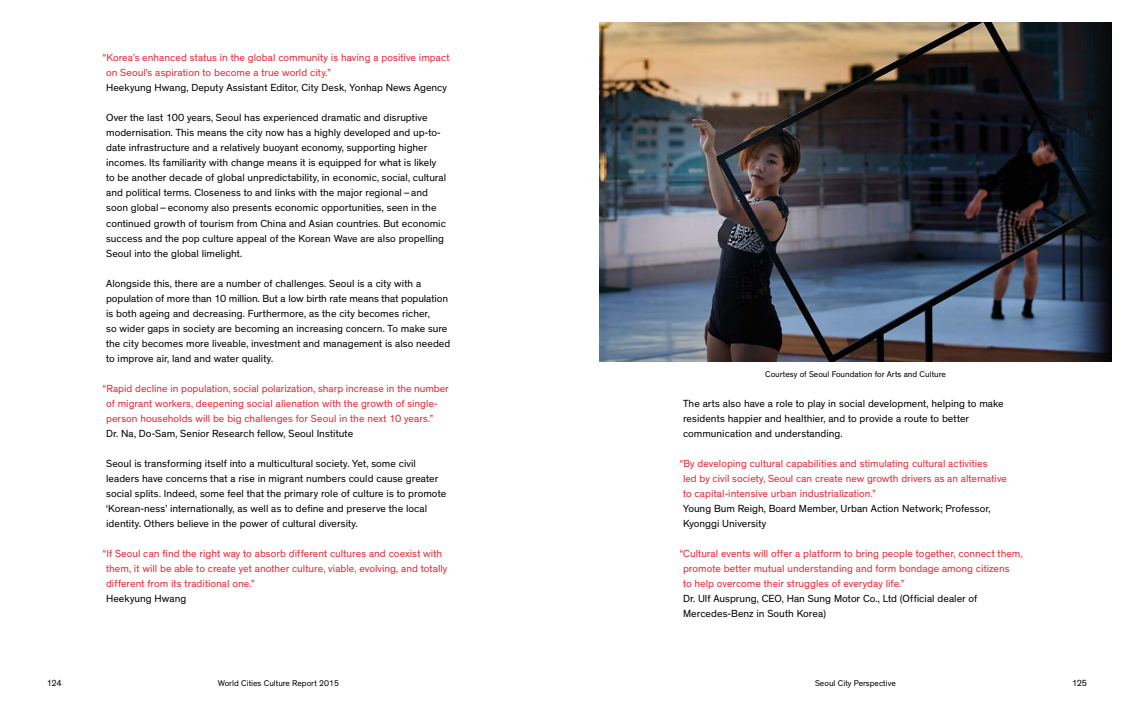
<style>
.page{position:relative;width:1134px;height:709px;background:#fff}
.page>*{position:absolute;margin:0;border:0;box-sizing:border-box;transform-origin:0 0}
.t1{font:10.5px/15px "Theinhardt";color:#000}
.t2{font:10.5px/15px "Theinhardt";color:#e62733}
.t3{font:9px "Theinhardt";letter-spacing:-.05em;color:#000}
.t4{font:8.5px "Theinhardt";color:#000}
</style>
<div class="page">
<img style="left:600px;top:23px;width:511px;height:338px">
<p class="t2" style="left:106px;top:51px;width:345px;text-indent:-3px">“Korea’s enhanced status in the global community is having a positive impact on Seoul’s aspiration to become a true world city.”</p>
<p class="t1" style="left:106px;top:81px;width:342px">Heekyung Hwang, Deputy Assistant Editor, City Desk, Yonhap News Agency</p>
<p class="t1" style="left:106px;top:111px;width:342px">Over the last 100 years, Seoul has experienced dramatic and disruptive modernisation. This means the city now has a highly developed and up-to&shy;date infrastructure and a relatively buoyant economy, supporting higher incomes. Its familiarity with change means it is equipped for what is likely to be another decade of global unpredictability, in economic, social, cultural and political terms. Closeness to and links with the major regional–and soon global–economy also presents economic opportunities, seen in the continued growth of tourism from China and Asian countries. But economic success and the pop culture appeal of the Korean Wave are also propelling Seoul into the global limelight.</p>
<p class="t1" style="left:106px;top:276px;width:346px">Alongside this, there are a number of challenges. Seoul is a city with a population of more than 10 million. But a low birth rate means that population is both ageing and decreasing. Furthermore, as the city becomes richer,<br>so wider gaps in society are becoming an increasing concern. To make sure the city becomes more liveable, investment and management is also needed to improve air, land and water quality.</p>
<p class="t2" style="left:106px;top:381px;width:344px;text-indent:-3px">“Rapid decline in population, social polarization, sharp increase in the number of migrant workers, deepening social alienation with the growth of single&shy;person households will be big challenges for Seoul in the next 10 years.”</p>
<p class="t1" style="left:106px;top:426px;width:249px">Dr. Na, Do-Sam, Senior Research fellow, Seoul Institute</p>
<p class="t1" style="left:106px;top:456px;width:342px">Seoul is transforming itself into a multicultural society. Yet, some civil leaders have concerns that a rise in migrant numbers could cause greater social splits. Indeed, some feel that the primary role of culture is to promote ‘Korean-ness’ internationally, as well as to define and preserve the local identity. Others believe in the power of cultural diversity.</p>
<p class="t2" style="left:106px;top:546px;width:343px;text-indent:-3px">“If Seoul can find the right way to absorb different cultures and coexist with them, it will be able to create yet another culture, viable, evolving, and totally different from its traditional one.”</p>
<p class="t1" style="left:106px;top:591px;width:82px">Heekyung Hwang</p>
<p class="t4" style="left:765px;top:369px;width:182px">Courtesy of Seoul Foundation for Arts and Culture</p>
<p class="t1" style="left:683px;top:396px;width:322px">The arts also have a role to play in social development, helping to make residents happier and healthier, and to provide a route to better communication and understanding.</p>
<p class="t2" style="left:683px;top:456px;width:325px;text-indent:-3px">“By developing cultural capabilities and stimulating cultural activities<br>led by civil society, Seoul can create new growth drivers as an alternative to capital-intensive urban industrialization.”</p>
<p class="t1" style="left:683px;top:501px;width:309px">Young Bum Reigh, Board Member, Urban Action Network; Professor,<br>Kyonggi University</p>
<p class="t2" style="left:683px;top:546px;width:341px;text-indent:-3px">“Cultural events will offer a platform to bring people together, connect them, promote better mutual understanding and form bondage among citizens<br>to help overcome their struggles of everyday life.”</p>
<p class="t1" style="left:683px;top:591px;width:296px">Dr. Ulf Ausprung, CEO, Han Sung Motor Co., Ltd (Official dealer of<br>Mercedes-Benz in South Korea)</p>
<p class="t3" style="left:47px;top:678px;width:17px">124</p>
<p class="t4" style="left:218px;top:678px;width:123px">World Cities Culture Report 2015</p>
<p class="t3" style="left:1072px;top:678px;width:17px">125</p>
<p class="t4" style="left:815px;top:678px;width:82px">Seoul City Perspective</p>
</div>
